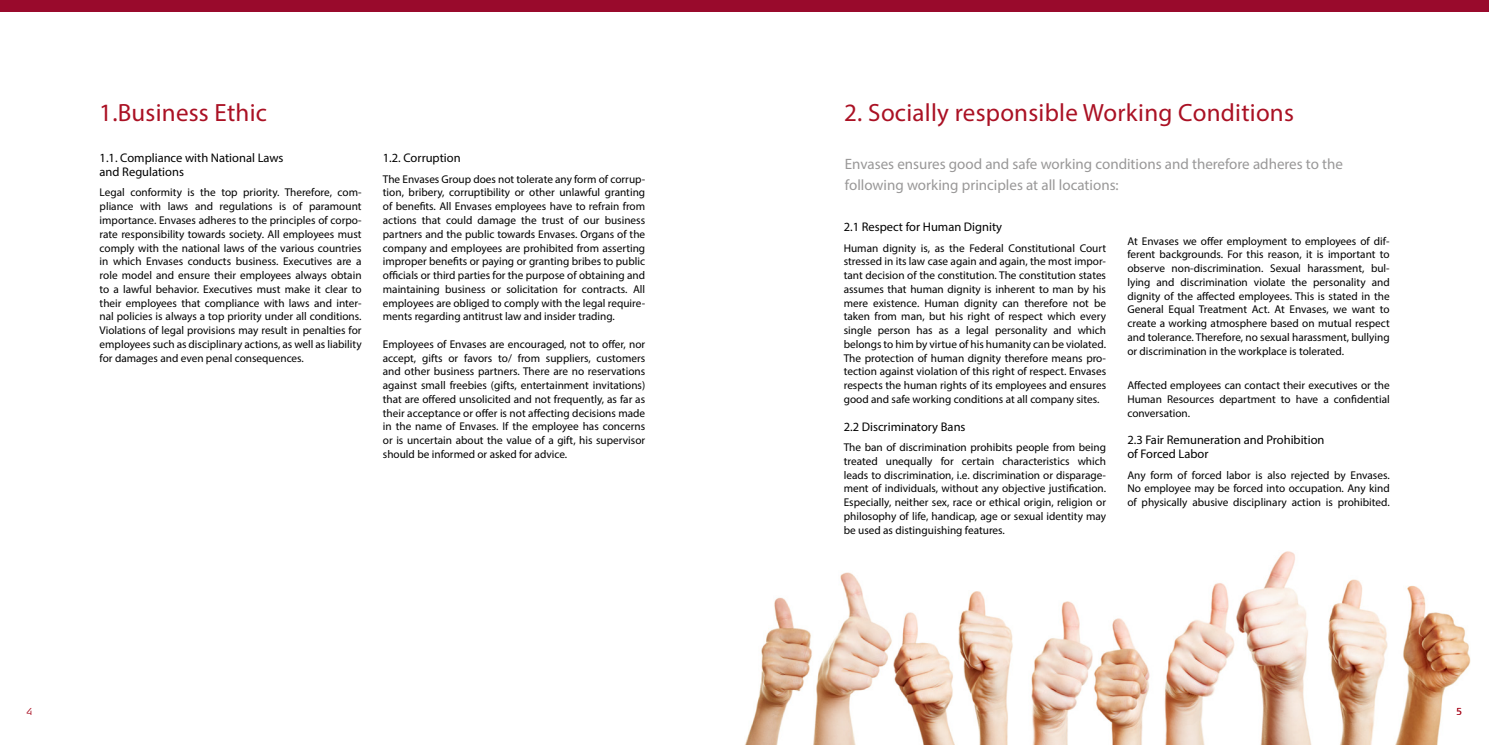
<style>
.page{position:relative;width:1489px;height:745px;background:#fff}
.page>*{position:absolute;margin:0;border:0;box-sizing:border-box;transform-origin:0 0}
.t1{font:25px "Myriad Pro";letter-spacing:.01em;color:#aa1124}
.t2{font:15px/20.6px "Myriad Pro";color:#999898}
.t3{font:12.5px/13.8px "Myriad Pro";color:#000}
.t4{font:11.25px/13.8px "Myriad Pro";color:#000;text-align:justify}
.t5{font:300 10px "Signa Column";color:#aa1124}
</style>
<div class="page">
<div style="left:0;top:0;width:1488px;height:11px;background:#990a2c"></div>
<img style="left:745px;top:551px;width:725px;height:193px">
<h1 class="t1" style="left:99px;top:97px;width:169px">1.Business Ethic</h1>
<p class="t3" style="left:100px;top:151px;width:185px">1.1. Compliance with National Laws and Regulations</p>
<p class="t4" style="left:100px;top:185px;width:263px">Legal conformity is the top priority. Therefore, com&shy;pliance with laws and regulations is of paramount importance. Envases adheres to the principles of corpo&shy;rate responsibility towards society. All employees must comply with the national laws of the various countries in which Envases conducts business. Executives are a role model and ensure their employees always obtain to a lawful behavior. Executives must make it clear to their employees that compliance with laws and inter&shy;nal policies is always a top priority under all conditions.<br>Violations of legal provisions may result in penalties for employees such as disciplinary actions, as well as liability for damages and even penal consequences.</p>
<p class="t3" style="left:383px;top:151px;width:79px">1.2. Corruption</p>
<p class="t4" style="left:383px;top:172px;width:264px">The Envases Group does not tolerate any form of corrup&shy;tion, bribery, corruptibility or other unlawful granting of benefits. All Envases employees have to refrain from actions that could damage the trust of our business partners and the public towards Envases. Organs of the company and employees are prohibited from asserting improper benefits or paying or granting bribes to public officials or third parties for the purpose of obtaining and maintaining business or solicitation for contracts. All employees are obliged to comply with the legal require&shy;ments regarding antitrust law and insider trading.</p>
<p class="t4" style="left:383px;top:337px;width:264px">Employees of Envases are encouraged, not to offer, nor accept, gifts or favors to/ from suppliers, customers and other business partners. There are no reservations against small freebies (gifts, entertainment invitations) that are offered unsolicited and not frequently, as far as their acceptance or offer is not affecting decisions made in the name of Envases. If the employee has concerns or is uncertain about the value of a gift, his supervisor should be informed or asked for advice.</p>
<h1 class="t1" style="left:844px;top:97px;width:451px">2. Socially responsible Working Conditions</h1>
<h2 class="t2" style="left:844px;top:153px;width:499px">Envases ensures good and safe working conditions and therefore adheres to the following working principles at all locations:</h2>
<p class="t3" style="left:843px;top:219px;width:160px">2.1 Respect for Human Dignity</p>
<p class="t4" style="left:843px;top:240px;width:264px">Human dignity is, as the Federal Constitutional Court stressed in its law case again and again, the most impor&shy;tant decision of the constitution. The constitution states assumes that human dignity is inherent to man by his mere existence. Human dignity can therefore not be taken from man, but his right of respect which every single person has as a legal personality and which belongs to him by virtue of his humanity can be violated.<br>The protection of human dignity therefore means pro&shy;tection against violation of this right of respect. Envases respects the human rights of its employees and ensures good and safe working conditions at all company sites.</p>
<p class="t3" style="left:843px;top:419px;width:123px">2.2 Discriminatory Bans</p>
<p class="t4" style="left:843px;top:440px;width:264px">The ban of discrimination prohibits people from being treated unequally for certain characteristics which leads to discrimination, i.e. discrimination or disparage&shy;ment of individuals, without any objective justification.<br>Especially, neither sex, race or ethical origin, religion or philosophy of life, handicap, age or sexual identity may be used as distinguishing features.</p>
<p class="t4" style="left:1127px;top:234px;width:264px">At Envases we offer employment to employees of dif&shy;ferent backgrounds. For this reason, it is important to observe non-discrimination. Sexual harassment, bul&shy;lying and discrimination violate the personality and dignity of the affected employees. This is stated in the General Equal Treatment Act. At Envases, we want to create a working atmosphere based on mutual respect and tolerance. Therefore, no sexual harassment, bullying or discrimination in the workplace is tolerated.</p>
<p class="t4" style="left:1127px;top:378px;width:264px">Affected employees can contact their executives or the Human Resources department to have a confidential conversation.</p>
<p class="t3" style="left:1127px;top:432px;width:199px">2.3 Fair Remuneration and Prohibition of Forced Labor</p>
<p class="t4" style="left:1127px;top:467px;width:264px">Any form of forced labor is also rejected by Envases.<br>No employee may be forced into occupation. Any kind of physically abusive disciplinary action is prohibited.</p>
<p class="t5" style="left:27px;top:705px;width:8px">4</p>
<p class="t5" style="left:1456px;top:705px;width:8px">5</p>
</div>
